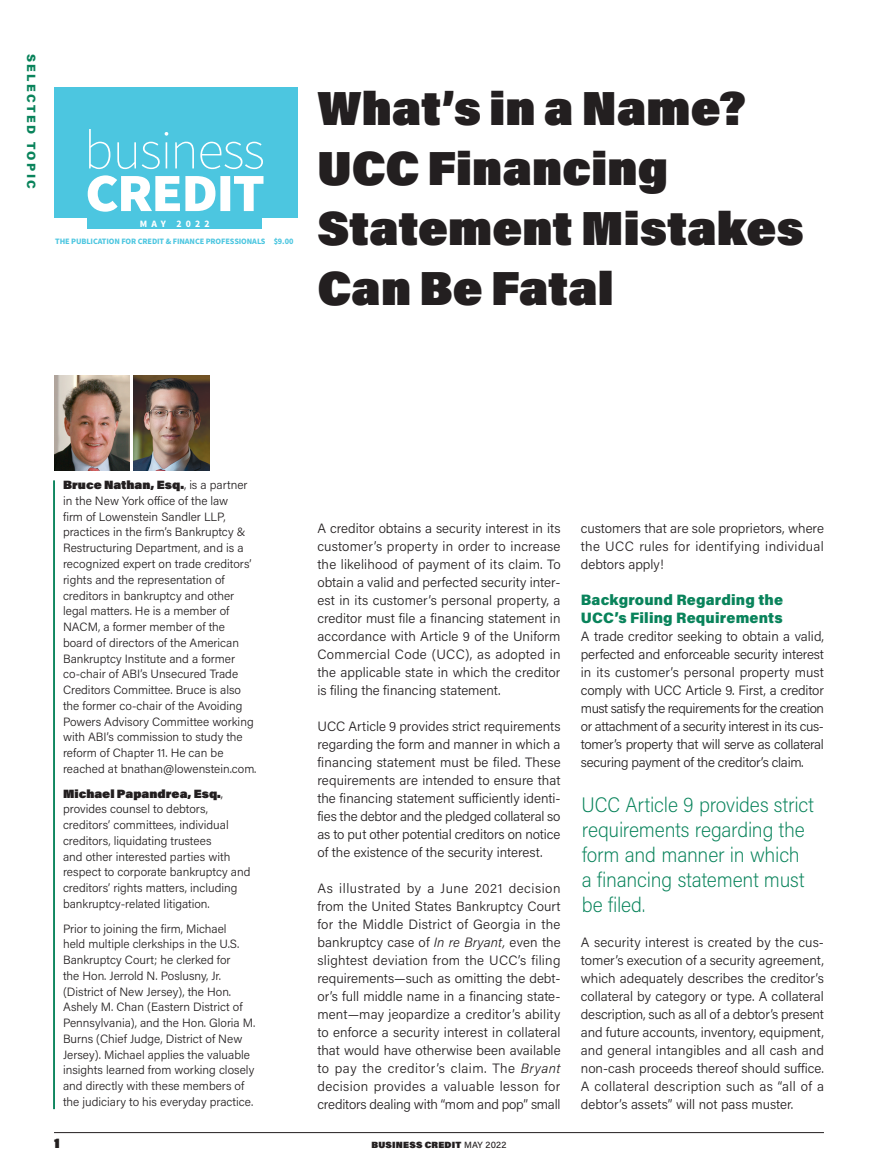
<style>
.page{position:relative;width:878px;height:1175px;background:#fff}
.page>*{position:absolute;margin:0;border:0;box-sizing:border-box;transform-origin:0 0}
.ST-Headline-Large{font:900 48px/60px "Acumin Pro Semi Cond";color:#231f20}
.Callout_Green{font:200 21px/25.2px "Acumin Pro Semi Cond";letter-spacing:-.01em;color:#09835b}
.article-H1_Green{font:900 15px/18px "Acumin Pro";letter-spacing:.01em;color:#09835b}
.article-body-MAIN{font:300 13.5px/18px "Acumin Pro";color:#231f20;text-align:justify}
.t1{font:900 13.5px "Acumin Pro";color:#231f20}
.ST-author_Green{font:300 12px/15.8px "Acumin Pro";color:#231f20}
.t2{font:900 12px "Acumin Pro";letter-spacing:.2em;color:#09835b}
.t3{font:700 9.75px "Source Sans Pro";letter-spacing:.425em;color:#fff}
.t4{font:900 9px "Acumin Pro";letter-spacing:.02em;color:#231f20}
.t5{font:700 8.25px "Source Sans Pro";letter-spacing:-.01em;color:#4cc6e0}
.s1{font-weight:900}
.s2{font-style:italic}
.s3{font-weight:500}
</style>
<div class="page">
<hr style="left:53px;top:480px;width:2px;height:629px;background:#09835b">
<img style="left:54px;top:376px;width:76px;height:94px">
<img style="left:133px;top:376px;width:76px;height:94px">
<div style="left:54px;top:87px;width:243px;height:130px;background:#4cc6e0"></div>
<div style="left:87px;top:211px;width:175px;height:18px;background:#4cc6e0"></div>
<svg style="left:88px;top:175px;width:175px;height:37px"></svg>
<svg style="left:89px;top:129px;width:174px;height:40px"></svg>
<hr style="left:54px;top:1132px;width:770px;height:1px;background:#231f20">
<p class="t2" style="left:40px;top:54px;width:136px;rotate:90deg">SELECTED TOPIC</p>
<p class="t3" style="left:140px;top:217px;width:71px">MAY 2022</p>
<p class="t5" style="left:55px;top:235px;width:240px">THE PUBLICATION FOR CREDIT &amp; FINANCE PROFESSIONALS $9.00</p>
<p class="ST-Headline-Large" style="left:317px;top:77px;width:430px">What’s in a Name?</p>
<p class="ST-Headline-Large" style="left:317px;top:137px;width:488px">UCC Financing<br>Statement Mistakes<br>Can Be Fatal</p>
<p class="ST-author_Green" style="left:63px;top:476px;width:195px"><span class="s1">Bruce Nathan, Esq.</span>, is a partner in the New York office of the law<br>firm of Lowenstein Sandler LLP, practices in the firm’s Bankruptcy &amp; Restructuring Department, and is a recognized expert on trade creditors’ rights and the representation of creditors in bankruptcy and other legal matters. He is a member of NACM, a former member of the board of directors of the American Bankruptcy Institute and a former co-chair of ABI’s Unsecured Trade Creditors Committee. Bruce is also the former co-chair of the Avoiding Powers Advisory Committee working with ABI’s commission to study the reform of Chapter 11. He can be reached at bnathan@lowenstein.com.</p>
<p class="ST-author_Green" style="left:63px;top:785px;width:189px"><span class="s1">Michael Papandrea, Esq.</span>, provides counsel to debtors, creditors’ committees, individual creditors, liquidating trustees<br>and other interested parties with respect to corporate bankruptcy and creditors’ rights matters, including bankruptcy-related litigation.</p>
<p class="ST-author_Green" style="left:63px;top:920px;width:194px">Prior to joining the firm, Michael<br>held multiple clerkships in the U.S.<br>Bankruptcy Court; he clerked for<br>the Hon. Jerrold N. Poslusny, Jr. (District of New Jersey), the Hon.<br>Ashely M. Chan (Eastern District of Pennsylvania), and the Hon. Gloria M.<br>Burns (Chief Judge, District of New Jersey). Michael applies the valuable insights learned from working closely and directly with these members of the judiciary to his everyday practice.</p>
<p class="article-body-MAIN" style="left:317px;top:519px;width:245px">A creditor obtains a security interest in its customer’s property in order to increase the likelihood of payment of its claim. To obtain a valid and perfected security inter&shy;est in its customer’s personal property, a creditor must file a financing statement in accordance with Article 9 of the Uniform Commercial Code (UCC), as adopted in the applicable state in which the creditor is filing the financing statement.</p>
<p class="article-body-MAIN" style="left:317px;top:717px;width:245px">UCC Article 9 provides strict requirements regarding the form and manner in which a financing statement must be filed. These requirements are intended to ensure that the financing statement sufficiently identi&shy;fies the debtor and the pledged collateral so as to put other potential creditors on notice of the existence of the security interest.</p>
<p class="article-body-MAIN" style="left:317px;top:879px;width:245px">As illustrated by a June 2021 decision from the United States Bankruptcy Court for the Middle District of Georgia in the bankruptcy case of <span class="s2">In re Bryant,</span> even the slightest deviation from the UCC’s filing requirements—such as omitting the debt&shy;or’s full middle name in a financing state&shy;ment—may jeopardize a creditor’s ability to enforce a security interest in collateral that would have otherwise been available to pay the creditor’s claim. The <span class="s2">Bryant </span>decision provides a valuable lesson for creditors dealing with “mom and pop” small</p>
<p class="t1" style="left:54px;top:1133px;width:7px">1</p>
<p class="t4" style="left:371px;top:1138px;width:137px">BUSINESS CREDIT <span class="s3">MAY 2022</span></p>
<p class="article-body-MAIN" style="left:580px;top:519px;width:245px">customers that are sole proprietors, where the UCC rules for identifying individual debtors apply!</p>
<p class="article-H1_Green" style="left:580px;top:590px;width:204px">Background Regarding the<br>UCC’s Filing Requirements</p>
<p class="article-body-MAIN" style="left:580px;top:627px;width:245px">A trade creditor seeking to obtain a valid, perfected and enforceable security interest in its customer’s personal property must comply with UCC Article 9. First, a creditor must satisfy the requirements for the creation or attachment of a security interest in its cus&shy;tomer’s property that will serve as collateral securing payment of the creditor’s claim.</p>
<p class="Callout_Green" style="left:581px;top:790px;width:234px">UCC Article 9 provides strict requirements regarding the form and manner in which a financing statement must be filed.</p>
<p class="article-body-MAIN" style="left:580px;top:933px;width:245px">A security interest is created by the cus&shy;tomer’s execution of a security agreement, which adequately describes the creditor’s collateral by category or type. A collateral description, such as all of a debtor’s present and future accounts, inventory, equipment, and general intangibles and all cash and non-cash proceeds thereof should suffice.<br>A collateral description such as “all of a debtor’s assets” will not pass muster.</p>
</div>
